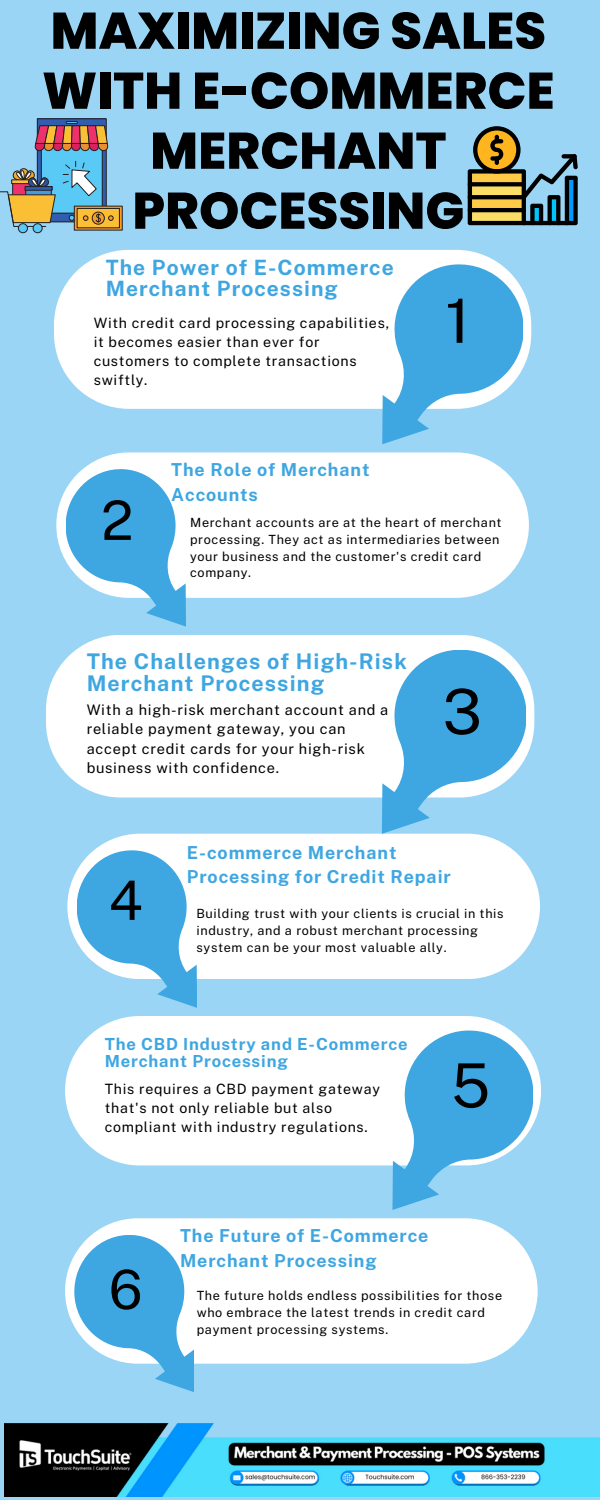
<style>
.page{position:relative;width:600px;height:1500px;background:#9ad5f6}
.page>*{position:absolute;margin:0;border:0;box-sizing:border-box;transform-origin:0 0}
.t1{font:62.5px "Public Sans";color:#000}
.t2{font:61.1px "Public Sans";color:#000}
.t3{font:60.9px "Public Sans";color:#000}
.t4{font:54.3px "Public Sans";color:#000}
.t5{font:800 51.4px/60px "Poppins";color:#000;text-align:center}
.t6{font:700 21.6px/21.7px "Public Sans";letter-spacing:.05em;color:#3ea6e1}
.t7{font:700 21.1px/21.2px "Public Sans";letter-spacing:.05em;color:#3ea6e1}
.t8{font:700 17.9px/24.3px "Public Sans";letter-spacing:.05em;color:#3ea6e1}
.t9{font:700 16.6px/16.7px "Public Sans";letter-spacing:.05em;color:#3ea6e1}
.t10{font:14.6px/19.4px "Public Sans";letter-spacing:.05em;color:#000}
.t11{font:14.2px/19px "Public Sans";letter-spacing:.05em;color:#000}
.t12{font:12.7px/16.9px "Public Sans";letter-spacing:.05em;color:#000}
</style>
<div class="page">
<img style="left:5px;top:1423px;width:595px;height:74px">
<svg style="left:54px;top:250px;width:477px;height:159px;background:#f8fcfe"></svg>
<svg style="left:382px;top:264px;width:141px;height:180px"></svg>
<svg style="left:56px;top:452px;width:473px;height:146px;background:#f7fbfe"></svg>
<svg style="left:66px;top:469px;width:119px;height:158px"></svg>
<svg style="left:65px;top:1218px;width:473px;height:146px;background:#f7fbfe"></svg>
<svg style="left:74px;top:1235px;width:120px;height:157px"></svg>
<div style="left:65px;top:1016px;width:476px;height:149px;background:#fff;border-radius:75px"></div>
<svg style="left:392px;top:1031px;width:141px;height:179px"></svg>
<svg style="left:67px;top:834px;width:473px;height:145px;background:#f7fcfe"></svg>
<svg style="left:77px;top:850px;width:120px;height:158px"></svg>
<div style="left:46px;top:635px;width:488px;height:163px;background:#fff;border-radius:75px"></div>
<svg style="left:382px;top:650px;width:144px;height:184px"></svg>
<svg style="left:468px;top:126px;width:110px;height:99px"></svg>
<div style="left:37px;top:119px;width:69px;height:103px;background:#305dae"></div>
<div style="left:37px;top:118px;width:70px;height:104px;border:1px solid #231f20"></div>
<div style="left:41px;top:126px;width:61px;height:87px;background:#59caf5"></div>
<div style="left:41px;top:125px;width:62px;height:89px;border:1px solid #231f20"></div>
<svg style="left:69px;top:215px;width:5px;height:6px"></svg>
<svg style="left:34px;top:121px;width:74px;height:30px;background:#a4615a"></svg>
<svg style="left:62px;top:161px;width:35px;height:35px"></svg>
<svg style="left:76px;top:208px;width:45px;height:20px"></svg>
<div style="left:74px;top:206px;width:49px;height:24px;border:1px solid #231f20"></div>
<div style="left:77px;top:208px;width:42px;height:20px;background:#fbbf36"></div>
<div style="left:77px;top:208px;width:43px;height:20px;border:1px solid #231f20"></div>
<svg style="left:92px;top:212px;width:12px;height:12px"></svg>
<div style="left:92px;top:212px;width:13px;height:13px;border:1px solid #231f20;border-radius:50%"></div>
<svg style="left:108px;top:215px;width:6px;height:6px"></svg>
<svg style="left:83px;top:215px;width:5px;height:6px"></svg>
<svg style="left:0;top:168px;width:56px;height:59px"></svg>
<div style="left:33px;top:224px;width:9px;height:9px;background:#59caf5;border-radius:50%"></div>
<div style="left:33px;top:223px;width:10px;height:10px;border:1px solid #231f20;border-radius:50%"></div>
<div style="left:18px;top:224px;width:9px;height:9px;background:#59caf5;border-radius:50%"></div>
<div style="left:18px;top:223px;width:10px;height:10px;border:1px solid #231f20;border-radius:50%"></div>
<svg style="left:96px;top:214px;width:5px;height:9px"></svg>
<p class="t5" style="left:42px;top:1px;width:514px">MAXIMIZING SALES<br>WITH E-COMMERCE<br>MERCHANT<br>PROCESSING</p>
<p class="t7" style="left:106px;top:257px;width:290px">The Power of E-Commerce<br>Merchant Processing</p>
<p class="t11" style="left:94px;top:313px;width:297px">With credit card processing capabilities, it becomes easier than ever for customers to complete transactions swiftly.</p>
<p class="t2" style="left:445px;top:285px;width:26px">1</p>
<p class="t4" style="left:101px;top:488px;width:34px">2</p>
<p class="t8" style="left:171px;top:458px;width:200px">The Role of Merchant<br>Accounts</p>
<p class="t12" style="left:190px;top:514px;width:313px">Merchant accounts are at the heart of merchant processing. They act as intermediaries between your business and the customer's credit card company.</p>
<p class="t6" style="left:87px;top:650px;width:322px">The Challenges of High-Risk<br>Merchant Processing</p>
<p class="t10" style="left:87px;top:700px;width:303px">With a high-risk merchant account and a reliable payment gateway, you can accept credit cards for your high-risk business with confidence.</p>
<p class="t1" style="left:443px;top:675px;width:41px">3</p>
<p class="t4" style="left:109px;top:868px;width:36px">4</p>
<p class="t8" style="left:187px;top:840px;width:265px">E-commerce Merchant<br>Processing for Credit Repair</p>
<p class="t12" style="left:197px;top:905px;width:309px">Building trust with your clients is crucial in this industry, and a robust merchant processing system can be your most valuable ally.</p>
<p class="t9" style="left:105px;top:1036px;width:304px">The CBD Industry and E-Commerce<br>Merchant Processing</p>
<p class="t11" style="left:105px;top:1079px;width:277px">This requires a CBD payment gateway that's not only reliable but also compliant with industry regulations.</p>
<p class="t3" style="left:451px;top:1050px;width:40px">5</p>
<p class="t4" style="left:109px;top:1258px;width:35px">6</p>
<p class="t8" style="left:180px;top:1224px;width:250px">The Future of E-Commerce<br>Merchant Processing</p>
<p class="t12" style="left:197px;top:1287px;width:307px">The future holds endless possibilities for those who embrace the latest trends in credit card payment processing systems.</p>
</div>
